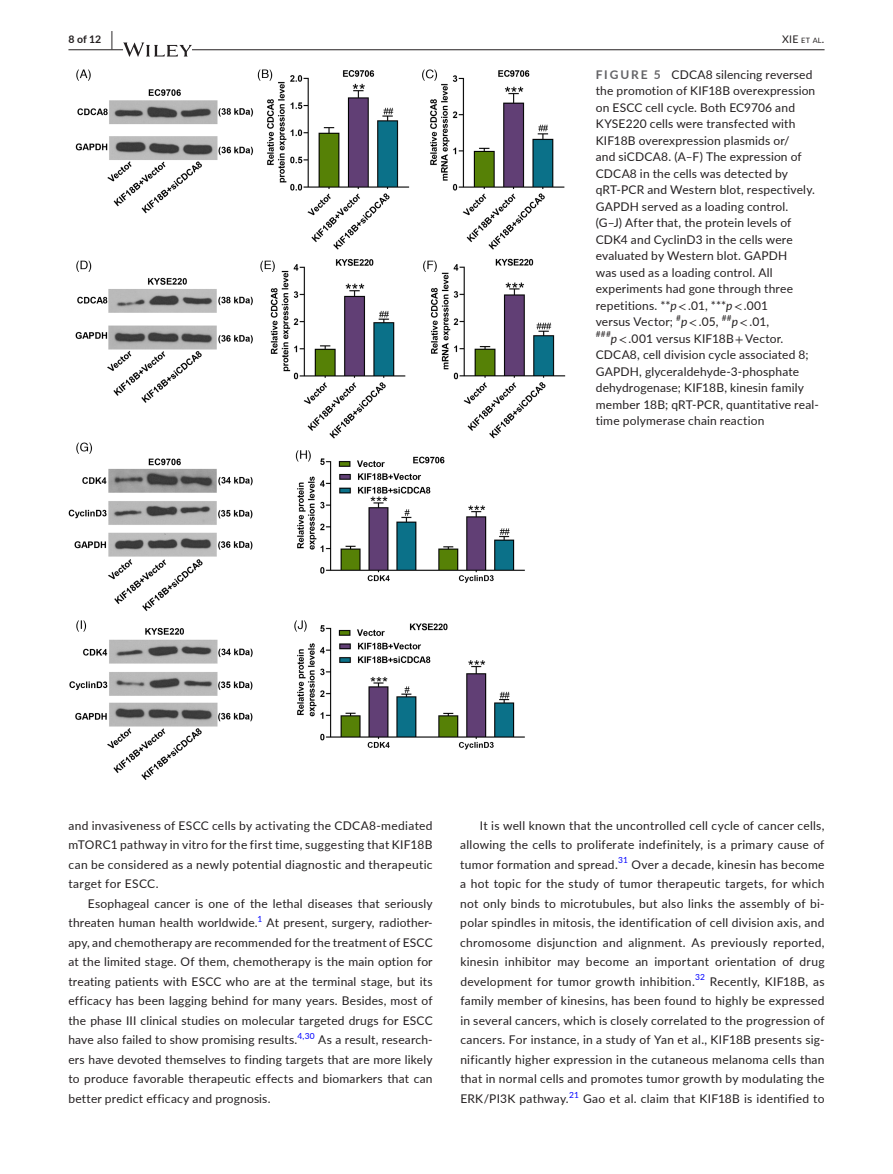
<style>
.page{position:relative;width:893px;height:1174px;background:#fff}
.page>*{position:absolute;margin:0;border:0;box-sizing:border-box;transform-origin:0 0}
.t1{font:12px/19.5px "Lato";letter-spacing:.015em;color:#231f20;text-align:justify}
.t2{font:10.5px "Lato";color:#231f20}
.t3{font:700 10.5px "Lato";color:#231f20}
.t4{font:8.4px "Lato";color:#231f20}
.t5{font:8.4px "Lato";color:#00f}
.s1{font-size:19.5px}
.s2{font-size:7.35px}
.s3{font-weight:700;color:#636366}
.s4{font-style:italic}
.s5{font-family:"STIX"}
</style>
<div class="page">
<hr style="left:68px;top:49px;width:756px;height:1px;background:#231f20">
<svg style="left:123px;top:42px;width:69px;height:15px"></svg>
<img style="left:68px;top:69px;width:498px;height:711px">
<p class="t3" style="left:68px;top:31px;width:46px">8 of 12 <span class="s1">|</span></p>
<p class="t2" style="left:782px;top:31px;width:44px">XIE <span class="s2">et al</span>.</p>
<p class="t1" style="left:596px;top:66px;width:221px;line-height:16.5px;text-align:left"><span class="s3">FIGURE 5</span> CDCA8 silencing reversed the promotion of KIF18B overexpression on ESCC cell cycle. Both EC9706 and KYSE220 cells were transfected with KIF18B overexpression plasmids or/<br>and siCDCA8. (A–F) The expression of CDCA8 in the cells was detected by qRT-PCR and Western blot, respectively.<br>GAPDH served as a loading control. (G–J) After that, the protein levels of CDK4 and CyclinD3 in the cells were evaluated by Western blot. GAPDH<br>was used as a loading control. All experiments had gone through three repetitions. **<span class="s4">p</span><span class="s5">&lt;</span> .01, ***<span class="s4">p</span><span class="s5">&lt;</span> .001<br>versus Vector;</p>
<p class="t4" style="left:676px;top:312px;width:6px">#</p>
<p class="t1" style="left:681px;top:312px;width:39px"><span class="s4">p</span><span class="s5">&lt;</span> .05,</p>
<p class="t4" style="left:722px;top:312px;width:12px">##</p>
<p class="t1" style="left:732px;top:312px;width:39px"><span class="s4">p</span><span class="s5">&lt;</span> .01,</p>
<p class="t4" style="left:596px;top:328px;width:17px">###</p>
<p class="t1" style="left:596px;top:330px;width:225px;line-height:16.5px;text-align:left;text-indent:15px"><span class="s4">p</span><span class="s5">&lt;</span> .001 versus KIF18B <span class="s5">+</span> Vector.<br>CDCA8, cell division cycle associated 8; GAPDH, glyceraldehyde-3-phosphate dehydrogenase; KIF18B, kinesin family member 18B; qRT-PCR, quantitative real&shy;time polymerase chain reaction</p>
<p class="t1" style="left:68px;top:815px;width:366px">and invasiveness of ESCC cells by activating the CDCA8-mediated mTORC1 pathway in vitro for the first time, suggesting that KIF18B can be considered as a newly potential diagnostic and therapeutic target for ESCC.</p>
<p class="t1" style="left:68px;top:893px;width:366px;text-indent:20px">Esophageal cancer is one of the lethal diseases that seriously threaten human health worldwide.</p>
<p class="t5" style="left:257px;top:913px;width:6px">1</p>
<p class="t1" style="left:68px;top:912px;width:366px;text-indent:198px">At present, surgery, radiother&shy;apy, and chemotherapy are recommended for the treatment of ESCC at the limited stage. Of them, chemotherapy is the main option for treating patients with ESCC who are at the terminal stage, but its efficacy has been lagging behind for many years. Besides, most of the phase III clinical studies on molecular targeted drugs for ESCC have also failed to show promising results.<sup>4,30</sup> As a result, research&shy;ers have devoted themselves to finding targets that are more likely to produce favorable therapeutic effects and biomarkers that can better predict efficacy and prognosis.</p>
<p class="t1" style="left:460px;top:815px;width:366px;text-indent:20px">It is well known that the uncontrolled cell cycle of cancer cells, allowing the cells to proliferate indefinitely, is a primary cause of tumor formation and spread.<sup>31</sup> Over a decade, kinesin has become a hot topic for the study of tumor therapeutic targets, for which not only binds to microtubules, but also links the assembly of bi&shy;polar spindles in mitosis, the identification of cell division axis, and chromosome disjunction and alignment. As previously reported, kinesin inhibitor may become an important orientation of drug development for tumor growth inhibition.<sup>32</sup> Recently, KIF18B, as family member of kinesins, has been found to highly be expressed in several cancers, which is closely correlated to the progression of cancers. For instance, in a study of Yan et al., KIF18B presents sig&shy;nificantly higher expression in the cutaneous melanoma cells than that in normal cells and promotes tumor growth by modulating the ERK/PI3K pathway.<sup>21</sup> Gao et al. claim that KIF18B is identified to</p>
</div>
